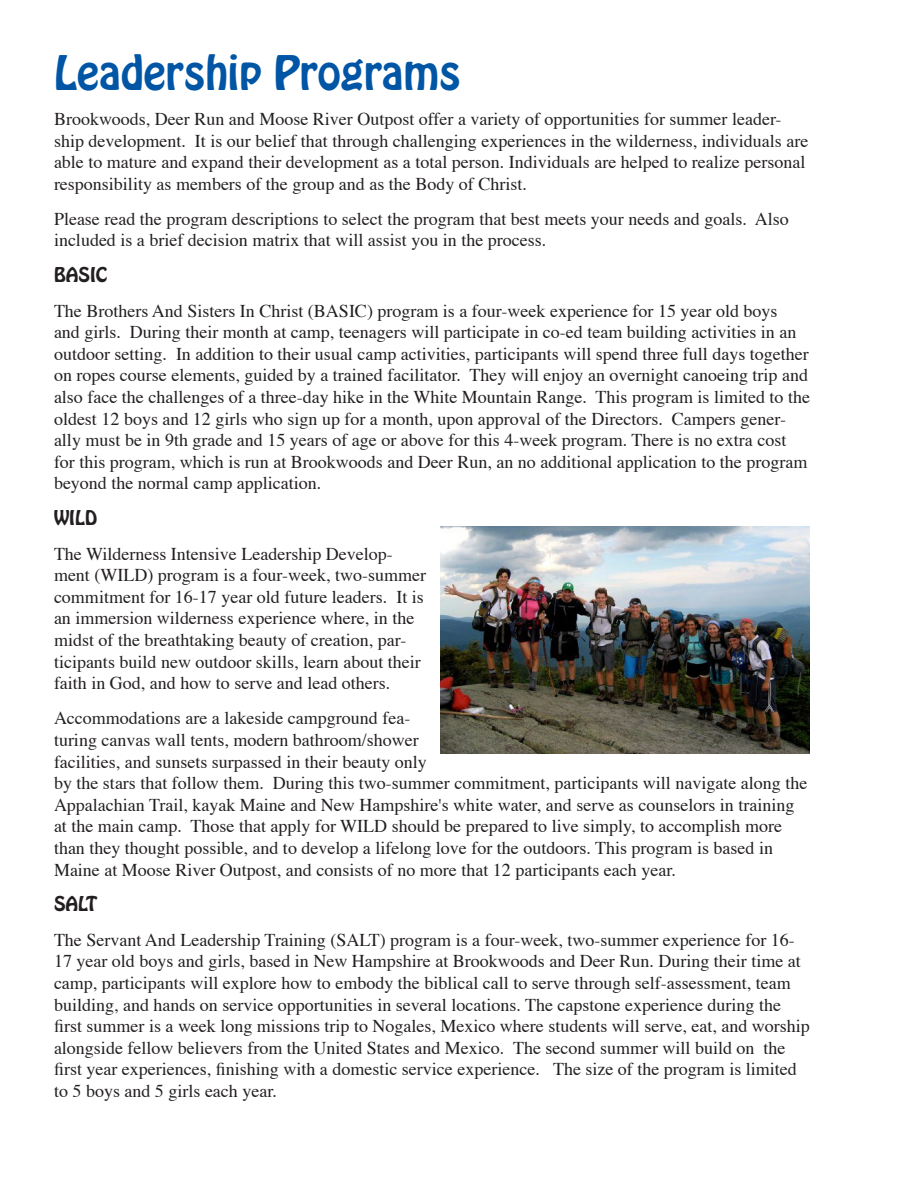
<style>
.page{position:relative;width:918px;height:1188px;background:#fff}
.page>*{position:absolute;margin:0;border:0;box-sizing:border-box;transform-origin:0 0}
.t1{font:42px "Hobo Std";color:#0155a5}
.t2{font:18px/21.6px "Times";color:#231f20}
.t3{font:18px "Hobo Std";color:#231f20}
</style>
<div class="page">
<img style="left:441px;top:527px;width:368px;height:226px">
<p class="t1" style="left:54px;top:44px;width:408px">Leadership Programs</p>
<p class="t2" style="left:54px;top:107px;width:756px">Brookwoods, Deer Run and Moose River Outpost offer a variety of opportunities for summer leader&shy;ship development. It is our belief that through challenging experiences in the wilderness, individuals are able to mature and expand their development as a total person. Individuals are helped to realize personal responsibility as members of the group and as the Body of Christ.</p>
<p class="t2" style="left:54px;top:206px;width:736px">Please read the program descriptions to select the program that best meets your needs and goals. Also included is a brief decision matrix that will assist you in the process.</p>
<p class="t3" style="left:54px;top:262px;width:55px">BASIC</p>
<p class="t2" style="left:54px;top:298px;width:758px">The Brothers And Sisters In Christ (BASIC) program is a four-week experience for 15 year old boys<br>and girls. During their month at camp, teenagers will participate in co-ed team building activities in an outdoor setting. In addition to their usual camp activities, participants will spend three full days together on ropes course elements, guided by a trained facilitator. They will enjoy an overnight canoeing trip and also face the challenges of a three-day hike in the White Mountain Range. This program is limited to the oldest 12 boys and 12 girls who sign up for a month, upon approval of the Directors. Campers gener&shy;ally must be in 9th grade and 15 years of age or above for this 4-week program. There is no extra cost for this program, which is run at Brookwoods and Deer Run, an no additional application to the program beyond the normal camp application.</p>
<p class="t3" style="left:54px;top:505px;width:45px">WILD</p>
<p class="t2" style="left:54px;top:541px;width:374px">The Wilderness Intensive Leadership Develop&shy;ment (WILD) program is a four-week, two-summer commitment for 16-17 year old future leaders. It is an immersion wilderness experience where, in the midst of the breathtaking beauty of creation, par&shy;ticipants build new outdoor skills, learn about their faith in God, and how to serve and lead others.</p>
<p class="t2" style="left:54px;top:706px;width:755px">Accommodations are a lakeside campground fea-<br>turing canvas wall tents, modern bathroom/shower<br>facilities, and sunsets surpassed in their beauty only<br>by the stars that follow them. During this two-summer commitment, participants will navigate along the Appalachian Trail, kayak Maine and New Hampshire's white water, and serve as counselors in training at the main camp. Those that apply for WILD should be prepared to live simply, to accomplish more than they thought possible, and to develop a lifelong love for the outdoors. This program is based in Maine at Moose River Outpost, and consists of no more that 12 participants each year.</p>
<p class="t3" style="left:54px;top:891px;width:45px">SALT</p>
<p class="t2" style="left:54px;top:927px;width:757px">The Servant And Leadership Training (SALT) program is a four-week, two-summer experience for 16- 17 year old boys and girls, based in New Hampshire at Brookwoods and Deer Run. During their time at camp, participants will explore how to embody the biblical call to serve through self-assessment, team building, and hands on service opportunities in several locations. The capstone experience during the first summer is a week long missions trip to Nogales, Mexico where students will serve, eat, and worship alongside fellow believers from the United States and Mexico. The second summer will build on the first year experiences, finishing with a domestic service experience. The size of the program is limited to 5 boys and 5 girls each year.</p>
</div>
